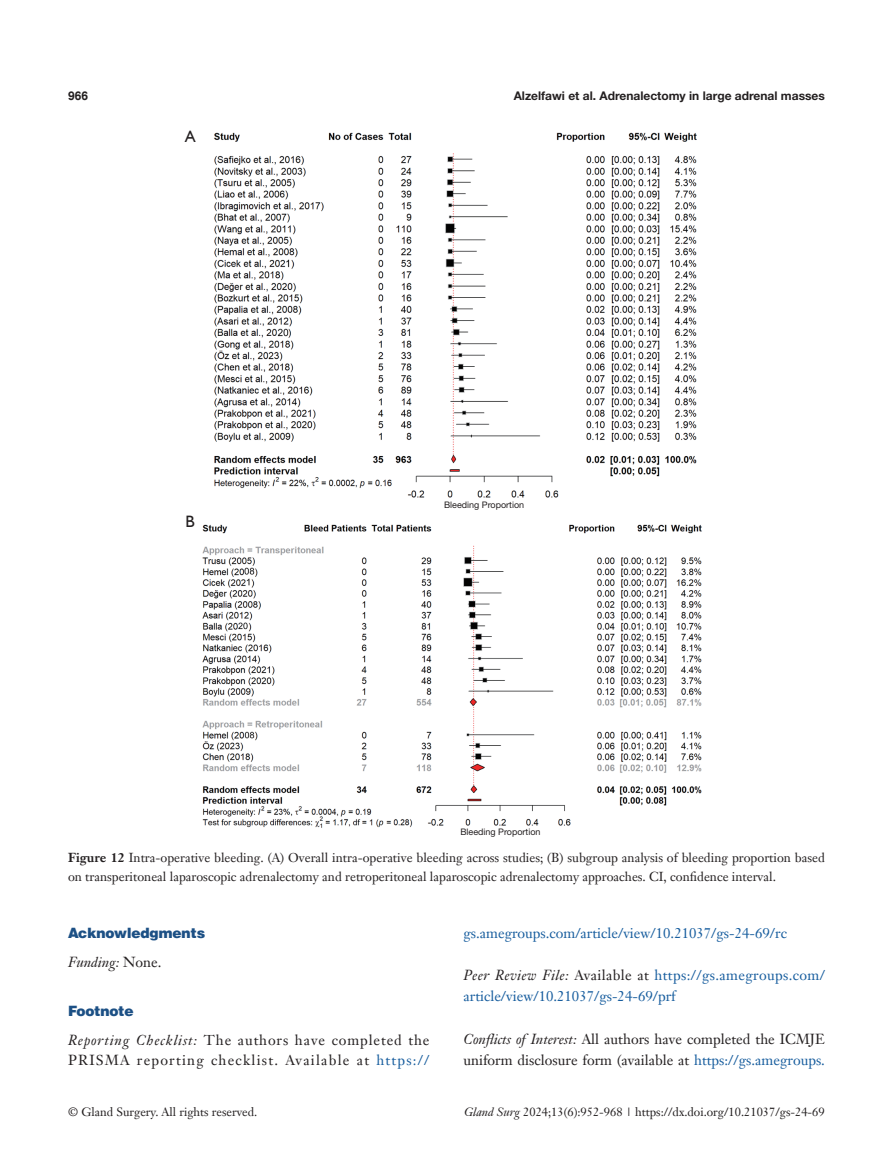
<style>
.page{position:relative;width:893px;height:1170px;background:#fff}
.page>*{position:absolute;margin:0;border:0;box-sizing:border-box;transform-origin:0 0}
.t1{font:16.5px "Humanist 521 BT";color:#231f20}
.t2{font:14.25px/21.1px "Janson Text LT";letter-spacing:.005em;color:#231f20}
.t3{font:14.25px/19.5px "Janson Text LT";letter-spacing:.085em;color:#231f20}
.t4{font:14.25px/21.1px "Janson Text LT";letter-spacing:.025em;color:#175d9e}
.t5{font:14.25px "Janson Text LT";color:#175d9e}
._1ji-zhengti{font:900 14.25px "Helvetica";color:#1c5085}
.t6{font:italic 14.25px "Janson Text LT";color:#231f20}
._1ji-6_5{font:900 14.25px "Helvetica";color:#1c5085}
.t7{font:12.75px/19.5px "Janson Text LT";color:#231f20}
.t8{font:12px "Janson Text LT";color:#231f20}
.t9{font:700 12px "Helvetica Neue LT Pro";color:#231f20}
.t10{font:700 12px "Helvetica";color:#231f20}
.t11{font:9px "Helvetica Neue LT Pro";color:#231f20}
.s1{font-weight:700}
.s2{font-style:normal}
.s3{font-style:italic}
.s4{color:#175d9e}
.s5{font-style:italic;color:#231f20}
.s6{color:#231f20}
</style>
<div class="page">
<img style="left:214px;top:132px;width:483px;height:365px">
<img style="left:202px;top:524px;width:500px;height:304px">
<div style="left:436px;top:827px;width:129px;height:9px;background:#fff"></div>
<p class="t10" style="left:68px;top:88px;width:22px">966</p>
<p class="t9" style="left:514px;top:88px;width:313px">Alzelfawi et al. Adrenalectomy in large adrenal masses</p>
<p class="t1" style="left:185px;top:126px;width:12px">A</p>
<p class="t1" style="left:186px;top:511px;width:11px">B</p>
<p class="t11" style="left:444px;top:499px;width:82px">Bleeding Proportion</p>
<p class="t11" style="left:460px;top:826px;width:82px">Bleeding Proportion</p>
<p class="t7" style="left:68px;top:847px;width:758px"><span class="s1">Figure 12</span> Intra-operative bleeding. (A) Overall intra-operative bleeding across studies; (B) subgroup analysis of bleeding proportion based on transperitoneal laparoscopic adrenalectomy and retroperitoneal laparoscopic adrenalectomy approaches. CI, confidence interval.</p>
<p class="_1ji-zhengti" style="left:68px;top:923px;width:139px">Acknowledgments</p>
<p class="t6" style="left:68px;top:953px;width:95px">Funding: <span class="s2">None.</span></p>
<p class="_1ji-6_5" style="left:68px;top:1001px;width:67px">Footnote</p>
<p class="t3" style="left:68px;top:1030px;width:363px"><span class="s3">Reporting Checklist:</span> The authors have completed the<br>PRISMA reporting checklist. Available at <span class="s4">https://</span></p>
<p class="t5" style="left:463px;top:923px;width:325px">gs.amegroups.com/article/view/10.21037/gs-24-69/rc</p>
<p class="t4" style="left:463px;top:964px;width:363px"><span class="s5">Peer Review File:</span> <span class="s6">Available at</span> https://gs.amegroups.com/ article/view/10.21037/gs-24-69/prf</p>
<p class="t2" style="left:463px;top:1028px;width:363px"><span class="s3">Conflicts of Interest:</span> All authors have completed the ICMJE uniform disclosure form (available at <span class="s4">https://gs.amegroups.</span></p>
<p class="t8" style="left:68px;top:1104px;width:191px">© Gland Surgery. All rights reserved.</p>
<p class="t8" style="left:464px;top:1104px;width:362px"><span class="s3">Gland Surg</span> 2024;13(6):952-968 | https://dx.doi.org/10.21037/gs-24-69</p>
</div>
